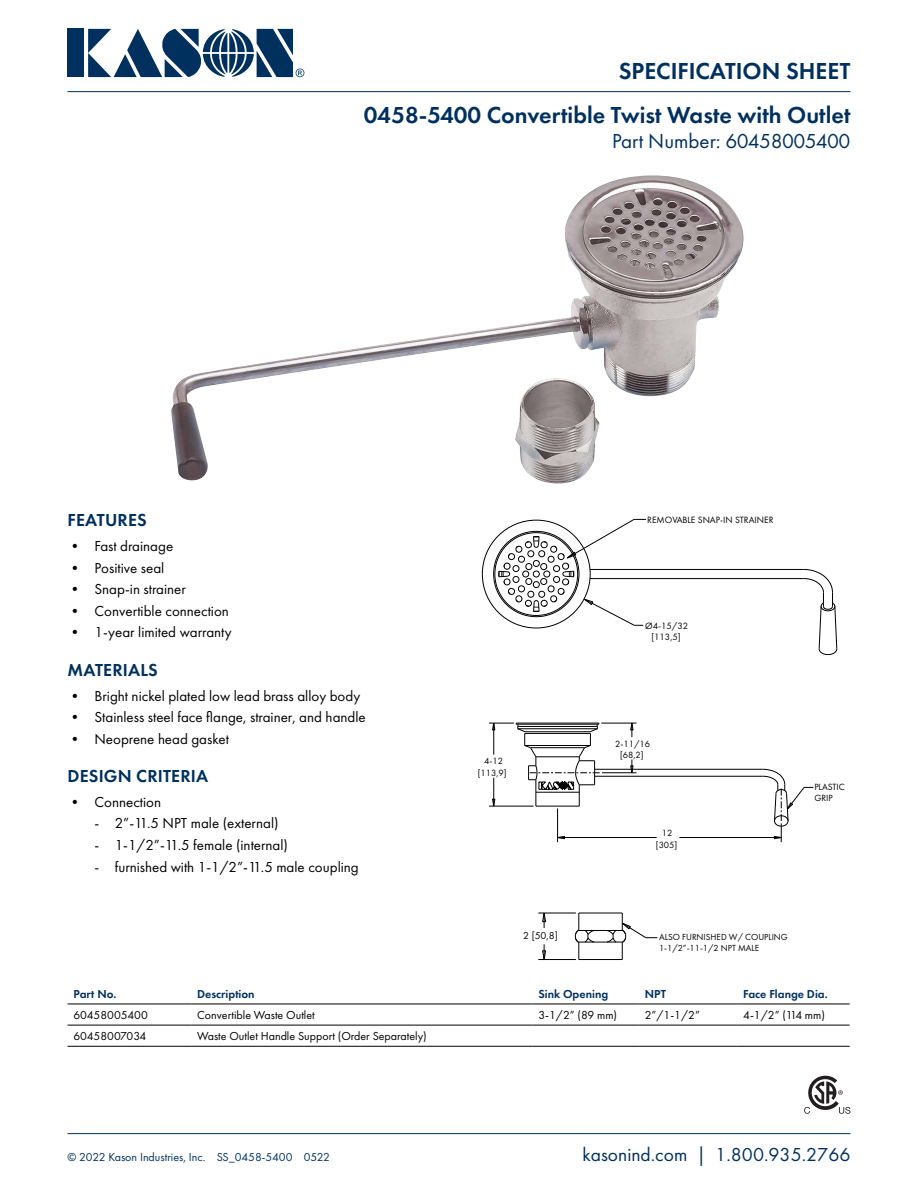
<style>
.page{position:relative;width:918px;height:1188px;background:#fff}
.page>*{position:absolute;margin:0;border:0;box-sizing:border-box;transform-origin:0 0}
.t1{font:600 24px "Futura PT";color:#00305e}
.t2{font:21px "Futura PT";letter-spacing:-.025em;color:#00305e}
.t3{font:19.5px "Futura PT";color:#00305e}
.t4{font:600 18px "Futura PT";letter-spacing:.01em;color:#00305e}
.t5{font:15px "Futura PT";color:#000}
.t6{font:12.15px "Futura PT";color:#000}
.t7{font:12px "Futura PT";color:#000}
.t8{font:600 12px "Futura PT";color:#00305e}
.t9{font:12px "Futura PT";color:#00305e}
.t10{font:10.5px "Futura PT";color:#000}
.t11{font:9.45px/11.4px "Futura PT";color:#000;text-align:center}
.t12{font:9.3px/11.2px "Futura PT";color:#000;text-align:center}
.t13{font:9.15px/10.9px "Futura PT";color:#000}
</style>
<div class="page">
<hr style="left:68px;top:1133px;width:782px;height:1px;background:#00305e">
<div style="left:68px;top:29px;width:16px;height:48px;background:#00305e"></div>
<svg style="left:88px;top:29px;width:216px;height:48px"></svg>
<hr style="left:68px;top:91px;width:782px;height:1px;background:#00305e">
<hr style="left:68px;top:1004px;width:123px;height:1px;background:#000">
<hr style="left:191px;top:1004px;width:341px;height:1px;background:#000">
<hr style="left:532px;top:1004px;width:107px;height:1px;background:#000">
<hr style="left:639px;top:1004px;width:98px;height:1px;background:#000">
<hr style="left:737px;top:1004px;width:113px;height:1px;background:#000">
<hr style="left:68px;top:1025px;width:123px;height:1px;background:#000">
<hr style="left:191px;top:1025px;width:341px;height:1px;background:#000">
<hr style="left:532px;top:1025px;width:107px;height:1px;background:#000">
<hr style="left:639px;top:1025px;width:98px;height:1px;background:#000">
<hr style="left:737px;top:1025px;width:113px;height:1px;background:#000">
<hr style="left:68px;top:1046px;width:123px;height:1px;background:#000">
<hr style="left:191px;top:1046px;width:341px;height:1px;background:#000">
<hr style="left:532px;top:1046px;width:107px;height:1px;background:#000">
<hr style="left:639px;top:1046px;width:98px;height:1px;background:#000">
<hr style="left:737px;top:1046px;width:113px;height:1px;background:#000">
<svg style="left:804px;top:1076px;width:46px;height:38px"></svg>
<svg style="left:584px;top:599px;width:59px;height:27px"></svg>
<hr style="left:590px;top:578px;width:214px;height:1px;background:#000">
<hr style="left:590px;top:569px;width:214px;height:1px;background:#000">
<div style="left:508px;top:588px;width:7px;height:7px;border:1px solid #000;border-radius:50%"></div>
<div style="left:525px;top:578px;width:7px;height:7px;border:1px solid #000;border-radius:50%"></div>
<div style="left:513px;top:576px;width:6px;height:7px;border:1px solid #000;border-radius:50%"></div>
<div style="left:518px;top:585px;width:7px;height:7px;border:1px solid #000;border-radius:50%"></div>
<div style="left:508px;top:553px;width:7px;height:7px;border:1px solid #000;border-radius:50%"></div>
<div style="left:525px;top:563px;width:7px;height:7px;border:1px solid #000;border-radius:50%"></div>
<div style="left:522px;top:571px;width:7px;height:7px;border:1px solid #000;border-radius:50%"></div>
<div style="left:518px;top:556px;width:7px;height:7px;border:1px solid #000;border-radius:50%"></div>
<div style="left:513px;top:565px;width:6px;height:7px;border:1px solid #000;border-radius:50%"></div>
<div style="left:558px;top:588px;width:7px;height:7px;border:1px solid #000;border-radius:50%"></div>
<div style="left:550px;top:595px;width:7px;height:7px;border:1px solid #000;border-radius:50%"></div>
<div style="left:541px;top:600px;width:7px;height:7px;border:1px solid #000;border-radius:50%"></div>
<div style="left:533px;top:581px;width:7px;height:7px;border:1px solid #000;border-radius:50%"></div>
<div style="left:540px;top:578px;width:7px;height:7px;border:1px solid #000;border-radius:50%"></div>
<div style="left:548px;top:585px;width:7px;height:7px;border:1px solid #000;border-radius:50%"></div>
<svg style="left:553px;top:591px;width:12px;height:12px"></svg>
<svg style="left:507px;top:591px;width:40px;height:21px"></svg>
<svg style="left:498px;top:563px;width:13px;height:22px"></svg>
<div style="left:533px;top:571px;width:7px;height:7px;border:1px solid #000;border-radius:50%"></div>
<div style="left:533px;top:560px;width:7px;height:7px;border:1px solid #000;border-radius:50%"></div>
<div style="left:543px;top:571px;width:7px;height:7px;border:1px solid #000;border-radius:50%"></div>
<div style="left:540px;top:563px;width:7px;height:7px;border:1px solid #000;border-radius:50%"></div>
<div style="left:541px;top:541px;width:7px;height:7px;border:1px solid #000;border-radius:50%"></div>
<svg style="left:507px;top:536px;width:40px;height:21px"></svg>
<svg style="left:553px;top:519px;width:93px;height:66px"></svg>
<div style="left:550px;top:546px;width:7px;height:7px;border:1px solid #000;border-radius:50%"></div>
<div style="left:548px;top:556px;width:7px;height:7px;border:1px solid #000;border-radius:50%"></div>
<div style="left:558px;top:553px;width:7px;height:7px;border:1px solid #000;border-radius:50%"></div>
<svg style="left:803px;top:569px;width:35px;height:87px"></svg>
<svg style="left:558px;top:836px;width:7px;height:3px"></svg>
<hr style="left:557px;top:808px;width:1px;height:34px;background:#000">
<hr style="left:679px;top:837px;width:102px;height:1px;background:#000">
<hr style="left:558px;top:837px;width:99px;height:1px;background:#000">
<hr style="left:489px;top:806px;width:45px;height:1px;background:#000">
<svg style="left:630px;top:724px;width:3px;height:13px"></svg>
<svg style="left:630px;top:759px;width:3px;height:14px"></svg>
<hr style="left:602px;top:773px;width:34px;height:1px;background:#000">
<hr style="left:601px;top:723px;width:35px;height:1px;background:#000">
<hr style="left:536px;top:806px;width:43px;height:1px;background:#000">
<hr style="left:595px;top:776px;width:168px;height:1px;background:#000">
<hr style="left:595px;top:769px;width:168px;height:1px;background:#000">
<svg style="left:762px;top:769px;width:51px;height:73px"></svg>
<svg style="left:542px;top:914px;width:4px;height:14px"></svg>
<svg style="left:542px;top:944px;width:4px;height:15px"></svg>
<hr style="left:538px;top:959px;width:38px;height:1px;background:#000">
<hr style="left:538px;top:913px;width:38px;height:1px;background:#000">
<hr style="left:579px;top:959px;width:43px;height:1px;background:#000">
<hr style="left:578px;top:942px;width:45px;height:1px;background:#000">
<hr style="left:578px;top:930px;width:45px;height:1px;background:#000">
<hr style="left:579px;top:913px;width:43px;height:1px;background:#000">
<svg style="left:606px;top:913px;width:51px;height:47px"></svg>
<svg style="left:574px;top:913px;width:21px;height:47px"></svg>
<svg style="left:489px;top:723px;width:111px;height:83px"></svg>
<img style="left:171px;top:176px;width:573px;height:307px">
<h1 class="t1" style="left:619px;top:56px;width:233px">SPECIFICATION SHEET</h1>
<h1 class="t1" style="left:364px;top:100px;width:488px">0458-5400 Convertible Twist Waste with Outlet</h1>
<h2 class="t2" style="left:612px;top:129px;width:240px">Part Number: 60458005400</h2>
<p class="t4" style="left:68px;top:509px;width:81px">FEATURES</p>
<p class="t5" style="left:68px;top:537px;width:107px">• Fast drainage</p>
<p class="t5" style="left:68px;top:559px;width:98px">• Positive seal</p>
<p class="t5" style="left:68px;top:580px;width:120px">• Snap-in strainer</p>
<p class="t5" style="left:68px;top:602px;width:163px">• Convertible connection</p>
<p class="t5" style="left:68px;top:623px;width:166px">• 1-year limited warranty</p>
<p class="t4" style="left:68px;top:659px;width:92px">MATERIALS</p>
<p class="t5" style="left:68px;top:687px;width:294px">• Bright nickel plated low lead brass alloy body</p>
<p class="t5" style="left:68px;top:708px;width:300px">• Stainless steel face flange, strainer, and handle</p>
<p class="t5" style="left:68px;top:730px;width:163px">• Neoprene head gasket</p>
<p class="t4" style="left:68px;top:765px;width:142px">DESIGN CRITERIA</p>
<p class="t5" style="left:68px;top:793px;width:95px">• Connection</p>
<p class="t5" style="left:94px;top:815px;width:186px">- 2”-11.5 NPT male (external)</p>
<p class="t5" style="left:94px;top:836px;width:195px">- 1-1/2”-11.5 female (internal)</p>
<p class="t5" style="left:94px;top:858px;width:266px">- furnished with 1-1/2”-11.5 male coupling</p>
<p class="t12" style="left:478px;top:756px;width:30px">4-12 [113,9]</p>
<p class="t10" style="left:523px;top:930px;width:36px">2 [50,8]</p>
<p class="t11" style="left:647px;top:514px;width:128px">REMOVABLE SNAP-IN STRAINER</p>
<p class="t11" style="left:645px;top:620px;width:45px">Ø4-15/32 [113,5]</p>
<p class="t6" style="left:618px;top:737px;width:32px">[68,2]</p>
<p class="t12" style="left:615px;top:738px;width:37px">2-11/16 [68,2]</p>
<p class="t12" style="left:656px;top:828px;width:23px">12 [305]</p>
<p class="t6" style="left:672px;top:840px;width:15px">12</p>
<p class="t12" style="left:814px;top:781px;width:32px;text-align:left">PLASTIC<br>GRIP</p>
<p class="t13" style="left:659px;top:932px;width:130px">ALSO FURNISHED W/ COUPLING<br>1-1/2”-11-1/2 NPT MALE</p>
<p class="t8" style="left:74px;top:986px;width:45px">Part No.</p>
<p class="t8" style="left:197px;top:986px;width:59px">Description</p>
<p class="t8" style="left:538px;top:986px;width:71px">Sink Opening</p>
<p class="t8" style="left:645px;top:986px;width:23px">NPT</p>
<p class="t8" style="left:743px;top:986px;width:86px">Face Flange Dia.</p>
<p class="t7" style="left:74px;top:1008px;width:76px">60458005400</p>
<p class="t7" style="left:197px;top:1008px;width:119px">Convertible Waste Outlet</p>
<p class="t7" style="left:538px;top:1008px;width:80px">3-1/2” (89 mm)</p>
<p class="t7" style="left:645px;top:1008px;width:57px">2”/1-1/2”</p>
<p class="t7" style="left:743px;top:1008px;width:83px">4-1/2” (114 mm)</p>
<p class="t7" style="left:74px;top:1029px;width:74px">60458007034</p>
<p class="t7" style="left:197px;top:1029px;width:231px">Waste Outlet Handle Support (Order Separately)</p>
<p class="t9" style="left:68px;top:1150px;width:264px">© 2022 Kason Industries, Inc. SS_0458-5400 0522</p>
<h3 class="t3" style="left:583px;top:1143px;width:269px">kasonind.com | 1.800.935.2766</h3>
</div>
